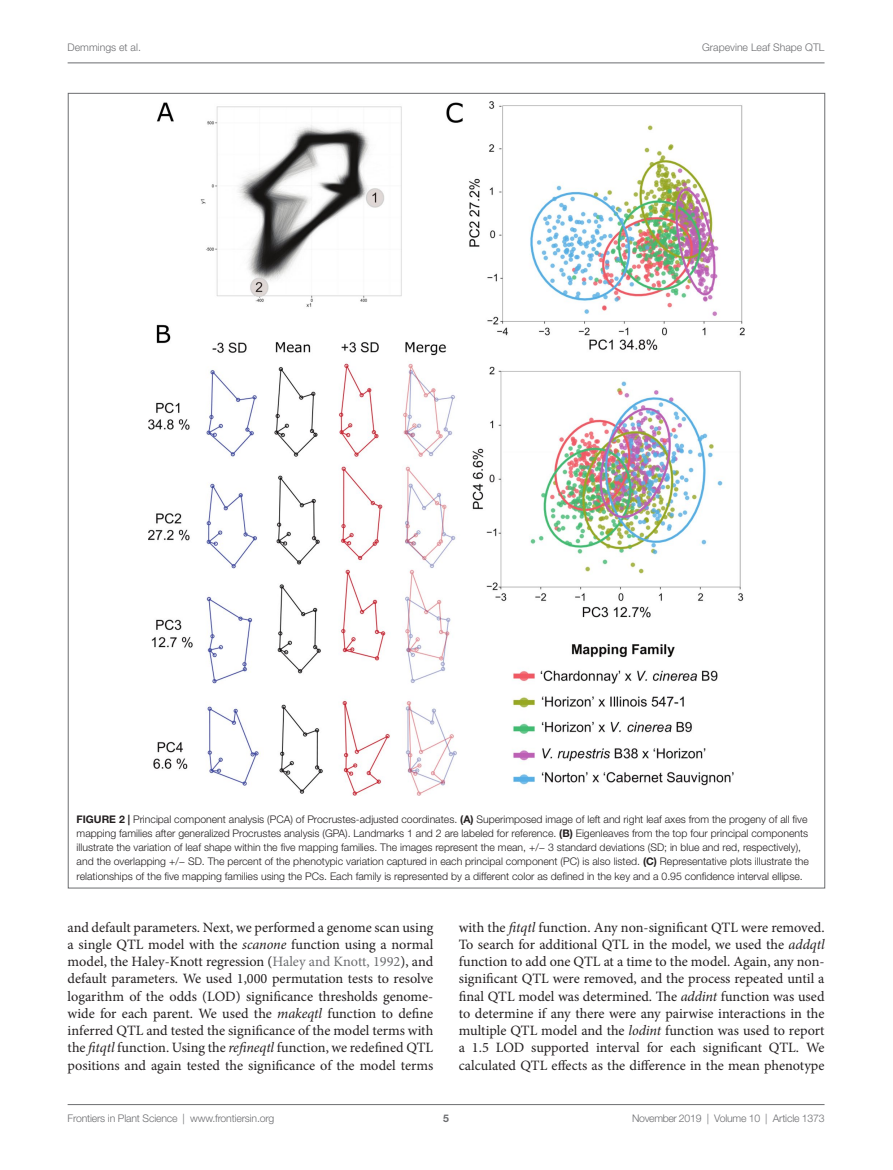
<style>
.page{position:relative;width:893px;height:1170px;background:#fff}
.page>*{position:absolute;margin:0;border:0;box-sizing:border-box;transform-origin:0 0}
.T1{font:14.25px/17.2px "Minion Pro";color:#231f20;text-align:justify}
.FC{font:300 10.5px/14.2px "Helvetica Neue LT Std";color:#231f20}
.t1{font:300 10.5px "Helvetica Neue LT Std";letter-spacing:-.015em;color:#6c6d70}
.t2{font:700 10.5px "Helvetica Neue LT Std";color:#6c6d70}
.s1{font-weight:700}
.s2{font-style:italic}
.s3{color:#6c6d70}
</style>
<div class="page">
<hr style="left:68px;top:63px;width:756px;height:1px;background:#6c6d70">
<hr style="left:68px;top:1104px;width:756px;height:1px;background:#6c6d70">
<img style="left:149px;top:102px;width:595px;height:693px">
<p class="t1" style="left:68px;top:41px;width:75px">Demmings et al.</p>
<p class="t1" style="left:702px;top:41px;width:124px">Grapevine Leaf Shape QTL</p>
<p class="FC" style="left:77px;top:811px;width:734px"><span class="s1">FIGURE 2 |</span> Principal component analysis (PCA) of Procrustes-adjusted coordinates. <span class="s1">(A)</span> Superimposed image of left and right leaf axes from the progeny of all five mapping families after generalized Procrustes analysis (GPA). Landmarks 1 and 2 are labeled for reference. <span class="s1">(B)</span> Eigenleaves from the top four principal components illustrate the variation of leaf shape within the five mapping families. The images represent the mean, +/− 3 standard deviations (SD; in blue and red, respectively), and the overlapping +/− SD. The percent of the phenotypic variation captured in each principal component (PC) is also listed. <span class="s1">(C)</span> Representative plots illustrate the relationships of the five mapping families using the PCs. Each family is represented by a different color as defined in the key and a 0.95 confidence interval ellipse.</p>
<p class="T1" style="left:68px;top:918px;width:367px">and default parameters. Next, we performed a genome scan using a single QTL model with the <span class="s2">scanone</span> function using a normal model, the Haley-Knott regression (<span class="s3">Haley and Knott, 1992</span>), and default parameters. We used 1,000 permutation tests to resolve logarithm of the odds (LOD) significance thresholds genome&shy;wide for each parent. We used the <span class="s2">makeqtl</span> function to define inferred QTL and tested the significance of the model terms with the <span class="s2">fitqtl</span> function. Using the <span class="s2">refineqtl</span> function, we redefined QTL positions and again tested the significance of the model terms</p>
<p class="T1" style="left:459px;top:918px;width:367px">with the <span class="s2">fitqtl</span> function. Any non-significant QTL were removed.<br>To search for additional QTL in the model, we used the <span class="s2">addqtl </span>function to add one QTL at a time to the model. Again, any non&shy;significant QTL were removed, and the process repeated until a final QTL model was determined. The <span class="s2">addint</span> function was used to determine if any there were any pairwise interactions in the multiple QTL model and the <span class="s2">lodint</span> function was used to report a 1.5 LOD supported interval for each significant QTL. We calculated QTL effects as the difference in the mean phenotype</p>
<p class="t1" style="left:68px;top:1111px;width:208px">Frontiers in Plant Science | www.frontiersin.org</p>
<p class="t1" style="left:632px;top:1111px;width:194px">November 2019 | Volume 10 | Article 1373</p>
<p class="t2" style="left:443px;top:1111px;width:7px">5</p>
</div>
